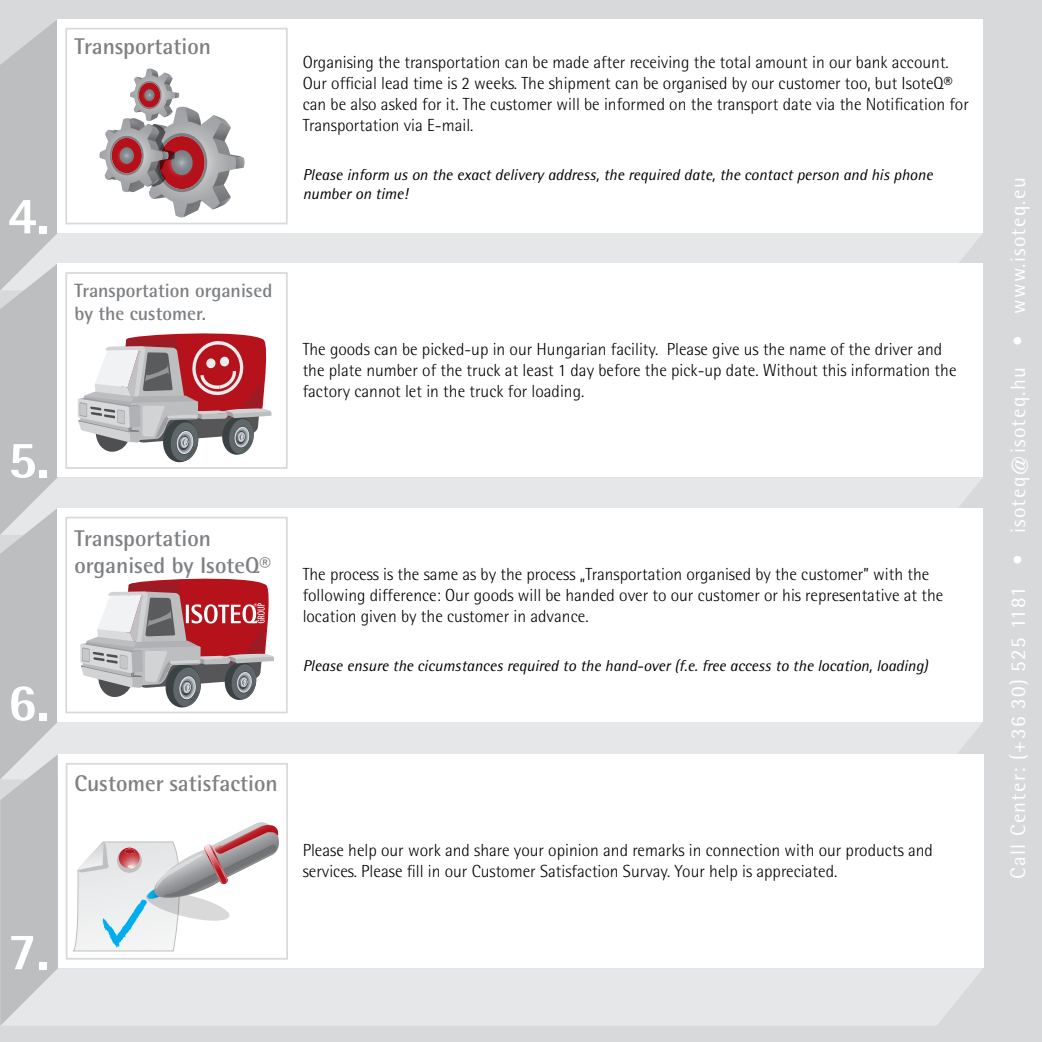
<style>
.page{position:relative;width:1042px;height:1042px;background:#d8d9da}
.page>*{position:absolute;margin:0;border:0;box-sizing:border-box;transform-origin:0 0}
.t1{font:800 52.5px "Rotis Semi Sans";color:#fff}
.t2{font:700 22.75px/27.3px "Rotis Semi Sans";color:#7e8083}
.t3{font:21px "Rotis Semi Sans";letter-spacing:.06em;color:#fff}
.t4{font:700 19.25px/23.1px "Rotis Semi Sans";color:#7e8083}
.t5{font:300 17.5px/21px "Rotis Semi Sans";color:#000}
.t6{font:italic 15.75px/18.9px "Rotis Semi Sans";color:#000}
</style>
<div class="page">
<div style="left:58px;top:233px;width:925px;height:31px;background:#e6e7e8"></div>
<div style="left:57px;top:19px;width:926px;height:214px;background:#fff"></div>
<div style="left:65px;top:28px;width:223px;height:196px;border:2px solid #d8d9da"></div>
<div style="left:58px;top:478px;width:924px;height:30px;background:#e6e7e8"></div>
<div style="left:57px;top:264px;width:926px;height:213px;background:#fff"></div>
<div style="left:58px;top:722px;width:924px;height:32px;background:#e6e7e8"></div>
<div style="left:57px;top:508px;width:926px;height:214px;background:#fff"></div>
<div style="left:65px;top:272px;width:223px;height:197px;border:2px solid #d8d9da"></div>
<div style="left:65px;top:517px;width:223px;height:196px;border:2px solid #d8d9da"></div>
<div style="left:58px;top:968px;width:924px;height:57px;background:#e6e7e8"></div>
<svg style="left:0;top:20px;width:58px;height:1005px;background:#c0c2c4"></svg>
<div style="left:58px;top:754px;width:925px;height:214px;background:#fff"></div>
<div style="left:66px;top:763px;width:222px;height:196px;border:2px solid #d8d9da"></div>
<svg style="left:99px;top:69px;width:146px;height:149px"></svg>
<svg style="left:78px;top:333px;width:194px;height:130px"></svg>
<svg style="left:80px;top:578px;width:194px;height:130px"></svg>
<svg style="left:73px;top:822px;width:206px;height:130px"></svg>
<h1 class="t1" style="left:8px;top:182px;width:43px">4.</h1>
<h1 class="t1" style="left:8px;top:426px;width:43px">5.</h1>
<h1 class="t1" style="left:8px;top:669px;width:43px">6.</h1>
<h1 class="t1" style="left:8px;top:918px;width:43px">7.</h1>
<h2 class="t2" style="left:74px;top:33px;width:138px">Transportation</h2>
<p class="t5" style="left:303px;top:52px;width:668px">Organising the transportation can be made after receiving the total amount in our bank account.<br>Our official lead time is 2 weeks. The shipment can be organised by our customer too, but IsoteQ® can be also asked for it. The customer will be informed on the transport date via the Notification for Transportation via E-mail.</p>
<p class="t6" style="left:303px;top:165px;width:631px">Please inform us on the exact delivery address, the required date, the contact person and his phone number on time!</p>
<p class="t4" style="left:74px;top:279px;width:199px">Transportation organised by the customer.</p>
<p class="t5" style="left:303px;top:339px;width:655px">The goods can be picked-up in our Hungarian facility. Please give us the name of the driver and the plate number of the truck at least 1 day before the pick-up date. Without this information the factory cannot let in the truck for loading.</p>
<h2 class="t2" style="left:74px;top:524px;width:198px">Transportation organised by IsoteQ®</h2>
<p class="t5" style="left:303px;top:564px;width:642px">The process is the same as by the process „Transportation organised by the customer” with the following difference: Our goods will be handed over to our customer or his representative at the location given by the customer in advance.</p>
<p class="t6" style="left:303px;top:656px;width:627px">Please ensure the cicumstances required to the hand-over (f.e. free access to the location, loading)</p>
<h2 class="t2" style="left:74px;top:769px;width:205px">Customer satisfaction</h2>
<p class="t5" style="left:303px;top:839px;width:632px">Please help our work and share your opinion and remarks in connection with our products and services. Please fill in our Customer Satisfaction Survay. Your help is appreciated.</p>
<p class="t3" style="left:1005px;top:879px;width:703px;rotate:-90deg">Call Center: (+36 30) 525 1181 • isoteq@isoteq.hu • www.isoteq.eu</p>
</div>
